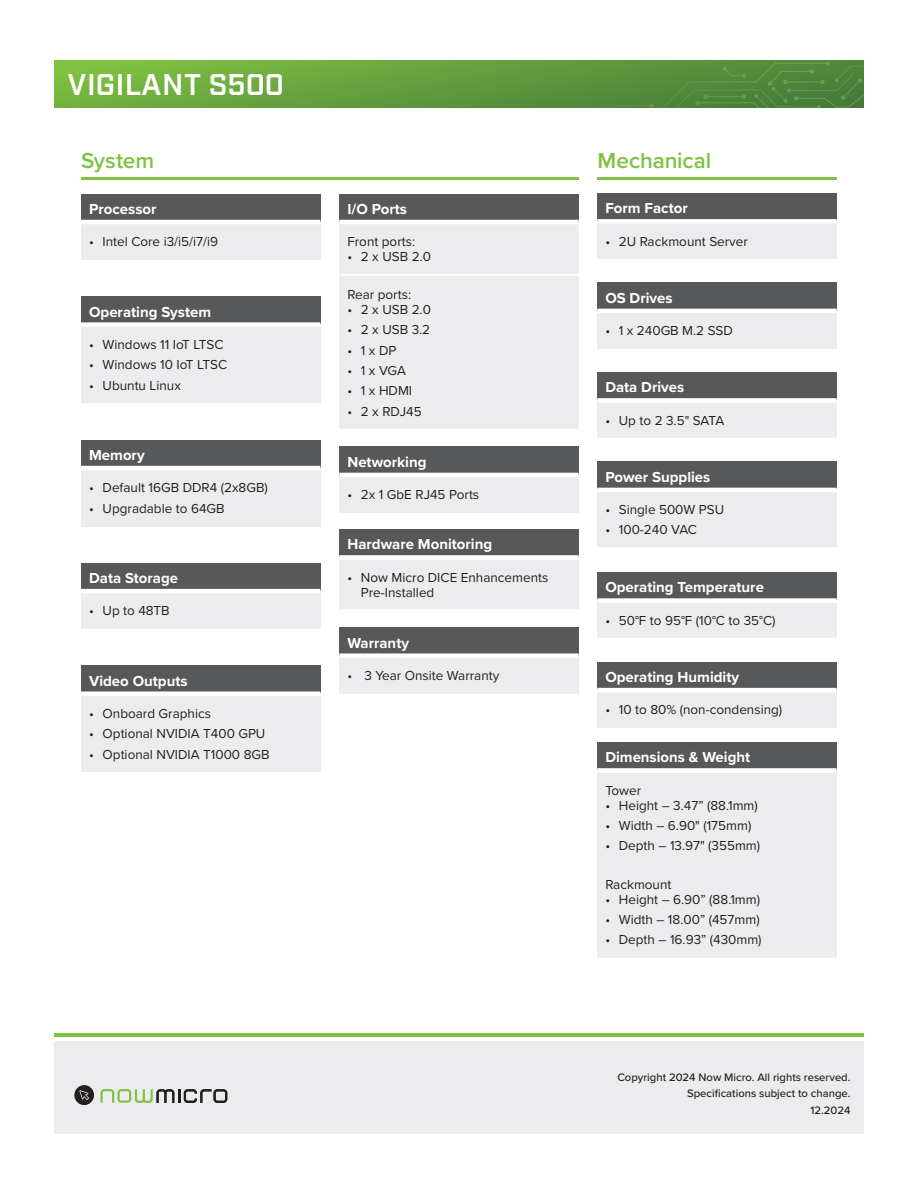
<style>
.page{position:relative;width:918px;height:1188px;background:#fff}
.page>*{position:absolute;margin:0;border:0;box-sizing:border-box;transform-origin:0 0}
.Industry_Headline_-_20_44{font:600 30px "Industry";letter-spacing:.01em;color:#fff}
.ProxNova_Subhead_Level_A_-_15_19{font:600 22.5px "Proxima Nova";letter-spacing:-.005em;color:#7fc241}
.TABLE_ProxNova_Subhead_Bold_-_10_13{font:700 15px "Proxima Nova";color:#fff}
.ProxNova_Body_Text_-_10_14{font:700 15px "Proxima Nova";color:#fff}
.TABLE_ProxNova_Body_Text_-_9_10{font:13.5px/15px "Proxima Nova";color:#231f20}
.t1{font:500 11.25px "Proxima Nova";color:#231f20}
</style>
<div class="page">
<svg style="left:54px;top:60px;width:810px;height:48px;background:#6ca93f"></svg>
<div style="left:81px;top:194px;width:239px;height:28px;background:#57585a"></div>
<div style="left:81px;top:222px;width:239px;height:38px;background:#ececee"></div>
<hr style="left:81px;top:220px;width:239px;height:4px;background:#fff">
<div style="left:81px;top:297px;width:239px;height:28px;background:#57585a"></div>
<div style="left:81px;top:325px;width:239px;height:78px;background:#ececee"></div>
<div style="left:81px;top:322px;width:239px;height:5px;background:#fff"></div>
<div style="left:81px;top:440px;width:239px;height:28px;background:#57585a"></div>
<div style="left:81px;top:468px;width:239px;height:58px;background:#ececee"></div>
<hr style="left:81px;top:466px;width:239px;height:4px;background:#fff">
<div style="left:81px;top:563px;width:239px;height:28px;background:#57585a"></div>
<div style="left:81px;top:591px;width:239px;height:38px;background:#ececee"></div>
<hr style="left:81px;top:589px;width:239px;height:4px;background:#fff">
<div style="left:81px;top:666px;width:239px;height:28px;background:#57585a"></div>
<div style="left:81px;top:694px;width:239px;height:78px;background:#ececee"></div>
<div style="left:81px;top:691px;width:239px;height:5px;background:#fff"></div>
<div style="left:339px;top:194px;width:240px;height:28px;background:#57585a"></div>
<div style="left:339px;top:224px;width:240px;height:205px;background:#ececee"></div>
<hr style="left:339px;top:220px;width:240px;height:4px;background:#fff">
<hr style="left:339px;top:274px;width:240px;height:1px;background:#fff">
<div style="left:339px;top:447px;width:240px;height:28px;background:#57585a"></div>
<div style="left:339px;top:475px;width:240px;height:38px;background:#ececee"></div>
<hr style="left:339px;top:473px;width:240px;height:4px;background:#fff">
<div style="left:339px;top:529px;width:240px;height:28px;background:#57585a"></div>
<div style="left:339px;top:557px;width:240px;height:53px;background:#ececee"></div>
<div style="left:339px;top:555px;width:240px;height:5px;background:#fff"></div>
<hr style="left:339px;top:609px;width:240px;height:2px;background:#fff">
<div style="left:339px;top:628px;width:240px;height:28px;background:#57585a"></div>
<div style="left:339px;top:656px;width:240px;height:37px;background:#ececee"></div>
<div style="left:339px;top:653px;width:240px;height:5px;background:#fff"></div>
<div style="left:597px;top:193px;width:240px;height:28px;background:#57585a"></div>
<div style="left:597px;top:221px;width:240px;height:38px;background:#ececee"></div>
<div style="left:597px;top:219px;width:240px;height:5px;background:#fff"></div>
<div style="left:597px;top:283px;width:240px;height:28px;background:#57585a"></div>
<div style="left:597px;top:311px;width:240px;height:38px;background:#ececee"></div>
<hr style="left:597px;top:309px;width:240px;height:4px;background:#fff">
<div style="left:597px;top:372px;width:240px;height:28px;background:#57585a"></div>
<div style="left:597px;top:400px;width:240px;height:38px;background:#ececee"></div>
<div style="left:597px;top:398px;width:240px;height:5px;background:#fff"></div>
<div style="left:597px;top:462px;width:240px;height:28px;background:#57585a"></div>
<div style="left:597px;top:490px;width:240px;height:58px;background:#ececee"></div>
<hr style="left:597px;top:488px;width:240px;height:4px;background:#fff">
<hr style="left:597px;top:547px;width:240px;height:2px;background:#fff">
<div style="left:597px;top:573px;width:240px;height:28px;background:#57585a"></div>
<div style="left:597px;top:601px;width:240px;height:37px;background:#ececee"></div>
<div style="left:597px;top:598px;width:240px;height:5px;background:#fff"></div>
<div style="left:597px;top:662px;width:240px;height:28px;background:#57585a"></div>
<div style="left:597px;top:690px;width:240px;height:38px;background:#ececee"></div>
<hr style="left:597px;top:688px;width:240px;height:4px;background:#fff">
<div style="left:597px;top:742px;width:240px;height:28px;background:#57585a"></div>
<div style="left:597px;top:770px;width:240px;height:188px;background:#ececee"></div>
<div style="left:597px;top:768px;width:240px;height:5px;background:#fff"></div>
<hr style="left:54px;top:1033px;width:810px;height:4px;background:#7fc241">
<hr style="left:81px;top:177px;width:498px;height:2px;background:#7fc241">
<hr style="left:598px;top:177px;width:239px;height:2px;background:#7fc241">
<div style="left:54px;top:1041px;width:810px;height:93px;background:#ececee"></div>
<svg style="left:100px;top:1089px;width:127px;height:14px"></svg>
<svg style="left:74px;top:1085px;width:20px;height:20px"></svg>
<svg style="left:490px;top:61px;width:374px;height:47px;background:#558c3c"></svg>
<p class="Industry_Headline_-_20_44" style="left:68px;top:67px;width:218px">VIGILANT S500</p>
<p class="ProxNova_Subhead_Level_A_-_15_19" style="left:81px;top:144px;width:75px">System</p>
<p class="ProxNova_Subhead_Level_A_-_15_19" style="left:598px;top:144px;width:115px">Mechanical</p>
<p class="TABLE_ProxNova_Subhead_Bold_-_10_13" style="left:89px;top:198px;width:69px">Processor</p>
<p class="TABLE_ProxNova_Body_Text_-_9_10" style="left:89px;top:234px;width:131px">• Intel Core i3/i5/i7/i9</p>
<p class="TABLE_ProxNova_Subhead_Bold_-_10_13" style="left:89px;top:300px;width:124px">Operating System</p>
<p class="TABLE_ProxNova_Body_Text_-_9_10" style="left:89px;top:336px;width:136px">• Windows 11 IoT LTSC</p>
<p class="TABLE_ProxNova_Body_Text_-_9_10" style="left:89px;top:357px;width:140px">• Windows 10 IoT LTSC</p>
<p class="TABLE_ProxNova_Body_Text_-_9_10" style="left:89px;top:377px;width:93px">• Ubuntu Linux</p>
<p class="TABLE_ProxNova_Subhead_Bold_-_10_13" style="left:89px;top:444px;width:57px">Memory</p>
<p class="TABLE_ProxNova_Body_Text_-_9_10" style="left:89px;top:480px;width:180px">• Default 16GB DDR4 (2x8GB)</p>
<p class="TABLE_ProxNova_Body_Text_-_9_10" style="left:89px;top:500px;width:137px">• Upgradable to 64GB</p>
<p class="TABLE_ProxNova_Subhead_Bold_-_10_13" style="left:89px;top:567px;width:91px">Data Storage</p>
<p class="TABLE_ProxNova_Body_Text_-_9_10" style="left:89px;top:603px;width:82px">• Up to 48TB</p>
<p class="TABLE_ProxNova_Subhead_Bold_-_10_13" style="left:89px;top:669px;width:100px">Video Outputs</p>
<p class="TABLE_ProxNova_Body_Text_-_9_10" style="left:89px;top:705px;width:123px">• Onboard Graphics</p>
<p class="TABLE_ProxNova_Body_Text_-_9_10" style="left:89px;top:726px;width:178px">• Optional NVIDIA T400 GPU</p>
<p class="TABLE_ProxNova_Body_Text_-_9_10" style="left:89px;top:746px;width:182px">• Optional NVIDIA T1000 8GB</p>
<p class="TABLE_ProxNova_Subhead_Bold_-_10_13" style="left:347px;top:198px;width:61px">I/O Ports</p>
<p class="TABLE_ProxNova_Body_Text_-_9_10" style="left:347px;top:234px;width:69px">Front ports:</p>
<p class="TABLE_ProxNova_Body_Text_-_9_10" style="left:347px;top:249px;width:85px">• 2 x USB 2.0</p>
<p class="TABLE_ProxNova_Body_Text_-_9_10" style="left:347px;top:286px;width:65px">Rear ports:</p>
<p class="TABLE_ProxNova_Body_Text_-_9_10" style="left:347px;top:301px;width:85px">• 2 x USB 2.0</p>
<p class="TABLE_ProxNova_Body_Text_-_9_10" style="left:347px;top:322px;width:84px">• 2 x USB 3.2</p>
<p class="TABLE_ProxNova_Body_Text_-_9_10" style="left:347px;top:342px;width:50px">• 1 x DP</p>
<p class="TABLE_ProxNova_Body_Text_-_9_10" style="left:347px;top:362px;width:60px">• 1 x VGA</p>
<p class="TABLE_ProxNova_Body_Text_-_9_10" style="left:347px;top:383px;width:66px">• 1 x HDMI</p>
<p class="TABLE_ProxNova_Body_Text_-_9_10" style="left:347px;top:403px;width:76px">• 2 x RDJ45</p>
<p class="TABLE_ProxNova_Subhead_Bold_-_10_13" style="left:347px;top:451px;width:81px">Networking</p>
<p class="TABLE_ProxNova_Body_Text_-_9_10" style="left:347px;top:487px;width:133px">• 2x 1 GbE RJ45 Ports</p>
<p class="TABLE_ProxNova_Subhead_Bold_-_10_13" style="left:347px;top:533px;width:146px">Hardware Monitoring</p>
<p class="TABLE_ProxNova_Body_Text_-_9_10" style="left:361px;top:569px;width:189px;text-indent:-14px">• Now Micro DICE Enhancements<br>Pre-Installed</p>
<p class="TABLE_ProxNova_Subhead_Bold_-_10_13" style="left:347px;top:631px;width:63px">Warranty</p>
<p class="TABLE_ProxNova_Body_Text_-_9_10" style="left:347px;top:667px;width:154px">• 3 Year Onsite Warranty</p>
<p class="TABLE_ProxNova_Subhead_Bold_-_10_13" style="left:605px;top:197px;width:84px">Form Factor</p>
<p class="TABLE_ProxNova_Body_Text_-_9_10" style="left:605px;top:233px;width:144px">• 2U Rackmount Server</p>
<p class="TABLE_ProxNova_Subhead_Bold_-_10_13" style="left:605px;top:287px;width:69px">OS Drives</p>
<p class="TABLE_ProxNova_Body_Text_-_9_10" style="left:605px;top:322px;width:129px">• 1 x 240GB M.2 SSD</p>
<p class="TABLE_ProxNova_Subhead_Bold_-_10_13" style="left:605px;top:376px;width:81px">Data Drives</p>
<p class="TABLE_ProxNova_Body_Text_-_9_10" style="left:605px;top:412px;width:120px">• Up to 2 3.5" SATA</p>
<p class="TABLE_ProxNova_Subhead_Bold_-_10_13" style="left:605px;top:466px;width:107px">Power Supplies</p>
<p class="TABLE_ProxNova_Body_Text_-_9_10" style="left:605px;top:501px;width:120px">• Single 500W PSU</p>
<p class="TABLE_ProxNova_Body_Text_-_9_10" style="left:605px;top:522px;width:93px">• 100-240 VAC</p>
<p class="TABLE_ProxNova_Subhead_Bold_-_10_13" style="left:605px;top:576px;width:160px">Operating Temperature</p>
<p class="TABLE_ProxNova_Body_Text_-_9_10" style="left:605px;top:612px;width:172px">• 50°F to 95°F (10°C to 35°C)</p>
<p class="TABLE_ProxNova_Subhead_Bold_-_10_13" style="left:605px;top:666px;width:135px">Operating Humidity</p>
<p class="TABLE_ProxNova_Body_Text_-_9_10" style="left:605px;top:702px;width:178px">• 10 to 80% (non-condensing)</p>
<p class="ProxNova_Body_Text_-_10_14" style="left:605px;top:746px;width:146px">Dimensions &amp; Weight</p>
<p class="TABLE_ProxNova_Body_Text_-_9_10" style="left:605px;top:782px;width:37px">Tower</p>
<p class="TABLE_ProxNova_Body_Text_-_9_10" style="left:605px;top:797px;width:154px">• Height – 3.47” (88.1mm)</p>
<p class="TABLE_ProxNova_Body_Text_-_9_10" style="left:605px;top:817px;width:148px">• Width – 6.90" (175mm)</p>
<p class="TABLE_ProxNova_Body_Text_-_9_10" style="left:605px;top:838px;width:156px">• Depth – 13.97" (355mm)</p>
<p class="TABLE_ProxNova_Body_Text_-_9_10" style="left:605px;top:876px;width:68px">Rackmount</p>
<p class="TABLE_ProxNova_Body_Text_-_9_10" style="left:605px;top:891px;width:156px">• Height – 6.90” (88.1mm)</p>
<p class="TABLE_ProxNova_Body_Text_-_9_10" style="left:605px;top:911px;width:156px">• Width – 18.00” (457mm)</p>
<p class="TABLE_ProxNova_Body_Text_-_9_10" style="left:605px;top:932px;width:158px">• Depth – 16.93” (430mm)</p>
<p class="t1" style="left:617px;top:1069px;width:235px">Copyright 2024 Now Micro. All rights reserved.</p>
<p class="t1" style="left:687px;top:1085px;width:165px">Specifications subject to change.</p>
<p class="t1" style="left:811px;top:1102px;width:41px">12.2024</p>
</div>
